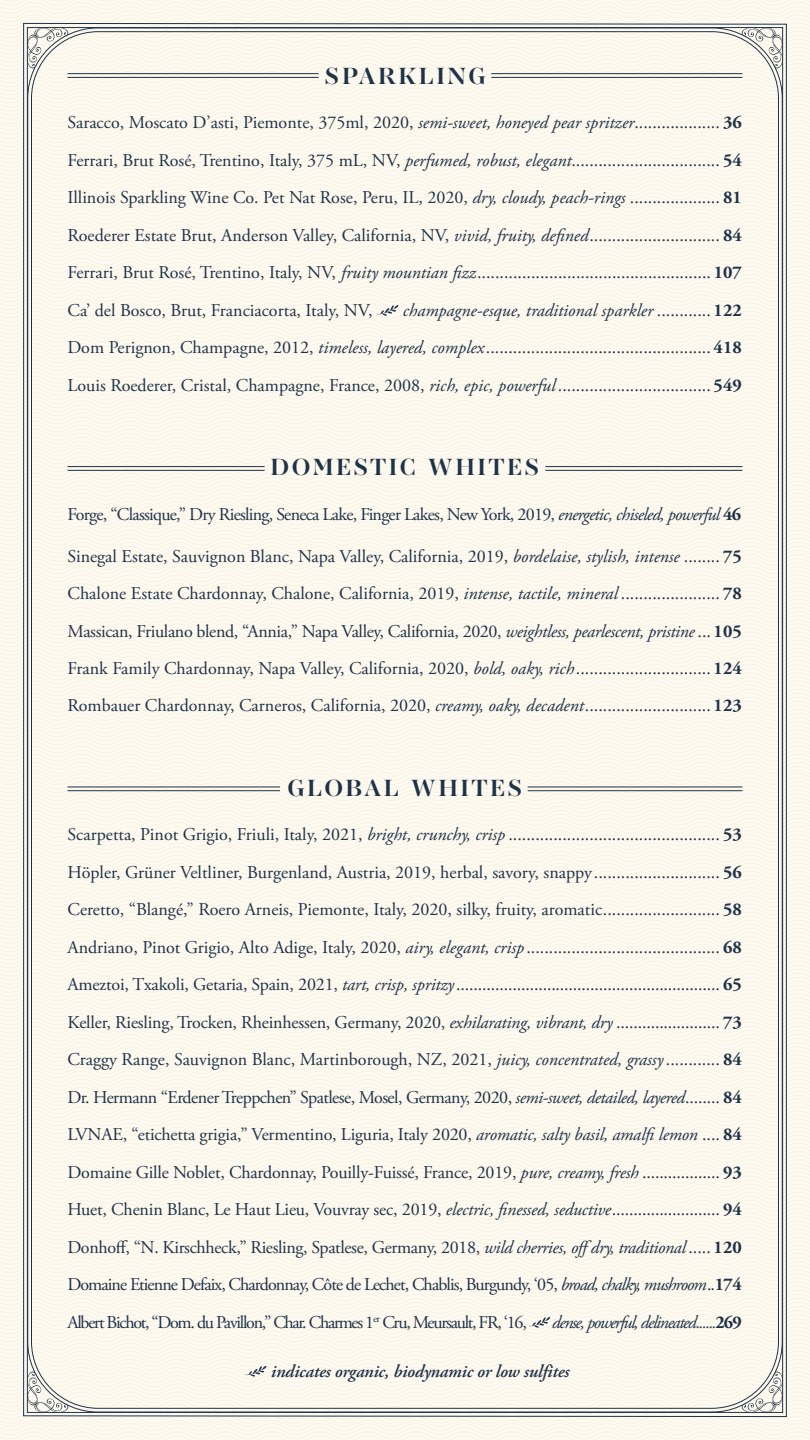
<style>
.page{position:relative;width:810px;height:1440px;background:#fff}
.page>*{position:absolute;margin:0;border:0;box-sizing:border-box;transform-origin:0 0}
.t1{font:700 24px "AW Conqueror Std Didot";letter-spacing:.1em;color:#1e3248}
.t2{font:18px/37.5px "Adobe Garamond Pro";color:#1e3248;text-align:justify}
.t3{font:18px "Adobe Garamond Pro";letter-spacing:-.04em;color:#1e3248}
.t4{font:italic 600 18px "Adobe Garamond Pro";letter-spacing:-.01em;color:#1e3248}
.t5{font:italic 18px "Adobe Garamond Pro";letter-spacing:-.07em;color:#1e3248}
.s1{font-style:italic}
.s2{font-weight:700}
.s3{font-weight:700;font-style:normal}
</style>
<div class="page">
<div style="left:23px;top:23px;width:764px;height:1394px;background:#fffaef"></div>
<svg style="left:377px;top:305px;width:22px;height:11px"></svg>
<svg style="left:529px;top:1317px;width:21px;height:11px"></svg>
<hr style="left:68px;top:77px;width:251px;height:1px;background:#1e3248">
<hr style="left:68px;top:73px;width:251px;height:1px;background:#1e3248">
<hr style="left:491px;top:77px;width:251px;height:1px;background:#1e3248">
<hr style="left:491px;top:73px;width:251px;height:1px;background:#1e3248">
<hr style="left:68px;top:470px;width:197px;height:1px;background:#1e3248">
<hr style="left:68px;top:466px;width:197px;height:1px;background:#1e3248">
<hr style="left:545px;top:470px;width:197px;height:1px;background:#1e3248">
<hr style="left:545px;top:466px;width:197px;height:1px;background:#1e3248">
<hr style="left:68px;top:790px;width:212px;height:1px;background:#1e3248">
<hr style="left:68px;top:787px;width:212px;height:1px;background:#1e3248">
<hr style="left:528px;top:790px;width:214px;height:1px;background:#1e3248">
<hr style="left:528px;top:787px;width:214px;height:1px;background:#1e3248">
<svg style="left:245px;top:1366px;width:22px;height:11px"></svg>
<h1 class="t1" style="left:324px;top:64px;width:164px">SPARKLING</h1>
<p class="t2" style="left:68px;top:104px;width:676px">Saracco, Moscato D’asti, Piemonte, 375ml, 2020, <span class="s1">semi-sweet, honeyed pear spritzer</span>................... <span class="s2">36<br></span>Ferrari, Brut Rosé, Trentino, Italy, 375 mL, NV, <span class="s1">perfumed, robust, elegant</span>................................. <span class="s2">54<br></span>Illinois Sparkling Wine Co. Pet Nat Rose, Peru, IL, 2020, <span class="s1">dry, cloudy, peach-rings</span> .................... <span class="s2">81<br></span>Roederer Estate Brut, Anderson Valley, California, NV, <span class="s1">vivid, fruity, defined</span>............................. <span class="s2">84<br></span>Ferrari, Brut Rosé, Trentino, Italy, NV, <span class="s1">fruity mountian fizz</span>.................................................... <span class="s2">107<br></span>Ca’ del Bosco, Brut, Franciacorta, Italy, NV,</p>
<p class="t2" style="left:67px;top:292px;width:676px;text-indent:335px"><span class="s1">champagne-esque, traditional sparkler</span> ............ <span class="s2">122<br></span>Dom Perignon, Champagne, 2012, <span class="s1">timeless, layered, complex</span>.................................................. <span class="s2">418<br></span>Louis Roederer, Cristal, Champagne, France, 2008, <span class="s1">rich, epic, powerful</span> .................................. <span class="s2">549</span></p>
<h1 class="t1" style="left:270px;top:455px;width:271px">DOMESTIC WHITES</h1>
<p class="t3" style="left:68px;top:503px;width:675px">Forge, “Classique,” Dry Riesling, Seneca Lake, Finger Lakes, New York, 2019, <span class="s1">energetic, chiseled, powerful</span> <span class="s2">46</span></p>
<p class="t2" style="left:68px;top:538px;width:676px">Sinegal Estate, Sauvignon Blanc, Napa Valley, California, 2019, <span class="s1">bordelaise, stylish, intense</span> ........ <span class="s2">75<br></span>Chalone Estate Chardonnay, Chalone, California, 2019, <span class="s1">intense, tactile, mineral</span> ...................... <span class="s2">78<br></span>Massican, Friulano blend, “Annia,” Napa Valley, California, 2020, <span class="s1">weightless, pearlescent, pristine</span> ... <span class="s2">105<br></span>Frank Family Chardonnay, Napa Valley, California, 2020, <span class="s1">bold, oaky, rich</span>.............................. <span class="s2">124<br></span>Rombauer Chardonnay, Carneros, California, 2020, <span class="s1">creamy, oaky, decadent</span>............................ <span class="s2">123</span></p>
<h1 class="t1" style="left:287px;top:776px;width:237px">GLOBAL WHITES</h1>
<p class="t2" style="left:68px;top:817px;width:676px">Scarpetta, Pinot Grigio, Friuli, Italy, 2021, <span class="s1">bright, crunchy, crisp</span> ............................................... <span class="s2">53<br></span>Höpler, Grüner Veltliner, Burgenland, Austria, 2019, herbal, savory, snappy............................ <span class="s2">56<br></span>Ceretto, “Blangé,” Roero Arneis, Piemonte, Italy, 2020, silky, fruity, aromatic.......................... <span class="s2">58<br></span>Andriano, Pinot Grigio, Alto Adige, Italy, 2020, <span class="s1">airy, elegant, crisp</span> ........................................... <span class="s2">68<br></span>Ameztoi, Txakoli, Getaria, Spain, 2021, <span class="s1">tart, crisp, spritzy</span>............................................................. <span class="s2">65<br></span>Keller, Riesling, Trocken, Rheinhessen, Germany, 2020, <span class="s1">exhilarating, vibrant, dry</span> ........................ <span class="s2">73<br></span>Craggy Range, Sauvignon Blanc, Martinborough, NZ, 2021, <span class="s1">juicy, concentrated, grassy</span>............ <span class="s2">84<br></span>Dr. Hermann “Erdener Treppchen” Spatlese, Mosel, Germany, 2020, <span class="s1">semi-sweet, detailed, layered</span>........ <span class="s2">84<br></span>LVNAE, “etichetta grigia,” Vermentino, Liguria, Italy 2020, <span class="s1">aromatic, salty basil, amalfi lemon</span> .... <span class="s2">84<br></span>Domaine Gille Noblet, Chardonnay, Pouilly-Fuissé, France, 2019, <span class="s1">pure, creamy, fresh</span> .................. <span class="s2">93<br></span>Huet, Chenin Blanc, Le Haut Lieu, Vouvray sec, 2019, <span class="s1">electric, finessed, seductive</span>......................... <span class="s2">94<br></span>Donhoff, “N. Kirschheck,” Riesling, Spatlese, Germany, 2018, <span class="s1">wild cherries, offdry, traditional</span> ..... <span class="s2">120<br></span>Domaine Etienne Defaix, Chardonnay, Côte de Lechet, Chablis, Burgundy, ‘05, <span class="s1">broad, chalky, mushroom</span>..<span class="s2">174<br></span>Albert Bichot, “Dom. du Pavillon,” Char. Charmes 1<sup>er</sup> Cru, Meursault, FR, ‘16,</p>
<p class="t5" style="left:552px;top:1311px;width:191px">dense, powerful, delineated......<span class="s3">269</span></p>
<p class="t4" style="left:271px;top:1360px;width:300px">indicates organic, biodynamic or low sulfites</p>
</div>
